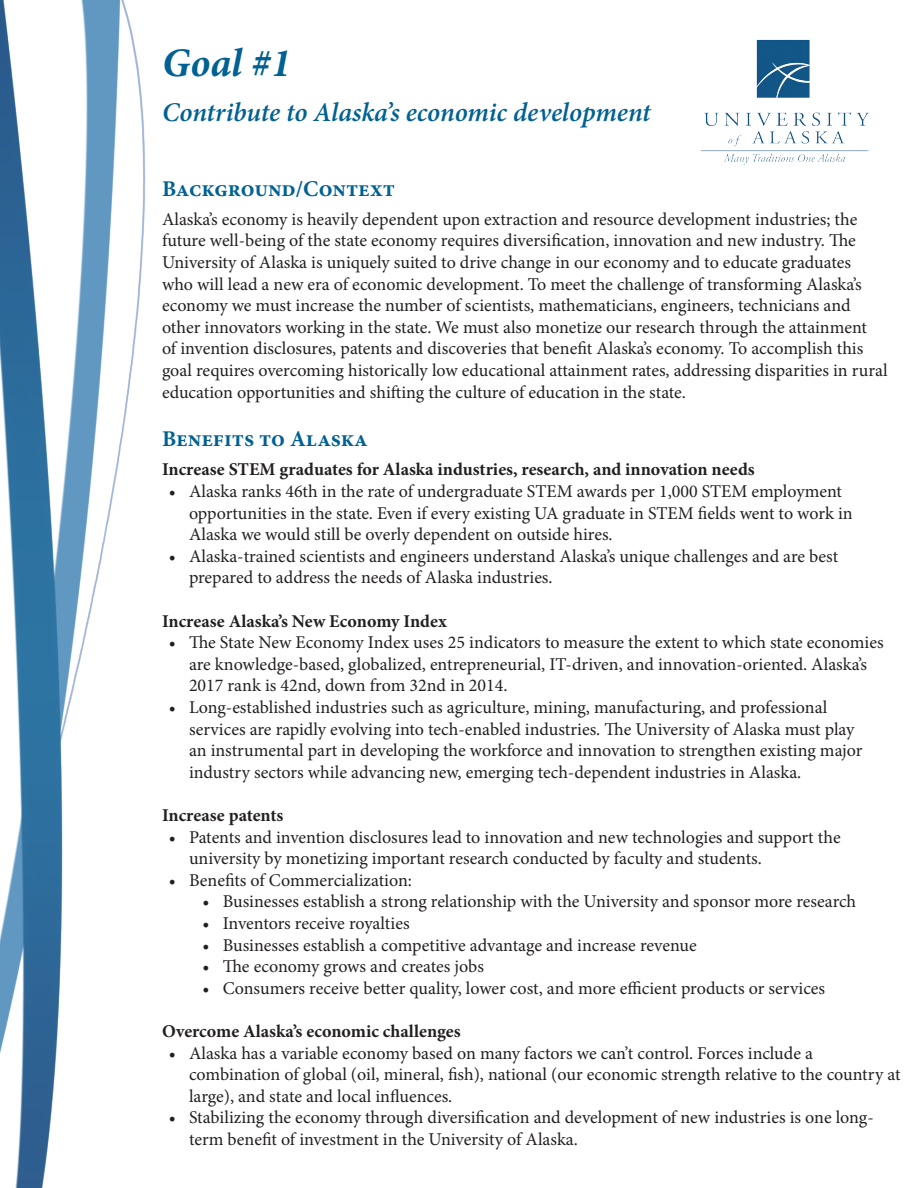
<style>
.page{position:relative;width:918px;height:1188px;background:#fff}
.page>*{position:absolute;margin:0;border:0;box-sizing:border-box;transform-origin:0 0}
.t1{font:italic 700 40.5px "Minion Pro";color:#006192}
.t2{font:italic 600 27px "Minion Pro";letter-spacing:-.005em;color:#006192}
.Subhead{font:700 22.5px "Minion Pro";color:#006192}
.t3{font:18px/21.6px "Minion Pro";color:#231f20}
.t4{font:700 18px "Minion Pro";color:#231f20}
</style>
<div class="page">
<img style="left:0;top:0;width:146px;height:1188px">
<img style="left:701px;top:39px;width:168px;height:126px">
<p class="t1" style="left:162px;top:34px;width:131px">Goal #1</p>
<p class="t2" style="left:162px;top:94px;width:490px">Contribute to Alaska’s economic development</p>
<p class="Subhead" style="left:162px;top:173px;width:235px">Background/Context</p>
<p class="t3" style="left:162px;top:208px;width:727px">Alaska’s economy is heavily dependent upon extraction and resource development industries; the future well-being of the state economy requires diversification, innovation and new industry. The University of Alaska is uniquely suited to drive change in our economy and to educate graduates<br>who will lead a new era of economic development. To meet the challenge of transforming Alaska’s economy we must increase the number of scientists, mathematicians, engineers, technicians and other innovators working in the state. We must also monetize our research through the attainment<br>of invention disclosures, patents and discoveries that benefit Alaska’s economy. To accomplish this goal requires overcoming historically low educational attainment rates, addressing disparities in rural education opportunities and shifting the culture of education in the state.</p>
<p class="Subhead" style="left:162px;top:423px;width:207px">Benefits to Alaska</p>
<p class="t4" style="left:162px;top:457px;width:594px">Increase STEM graduates for Alaska industries, research, and innovation needs</p>
<p class="t3" style="left:189px;top:480px;width:665px;text-indent:-20px">• Alaska ranks 46th in the rate of undergraduate STEM awards per 1,000 STEM employment opportunities in the state. Even if every existing UA graduate in STEM fields went to work in<br>Alaska we would still be overly dependent on outside hires.</p>
<p class="t3" style="left:189px;top:545px;width:651px;text-indent:-20px">• Alaska-trained scientists and engineers understand Alaska’s unique challenges and are best prepared to address the needs of Alaska industries.</p>
<p class="t4" style="left:162px;top:608px;width:286px">Increase Alaska’s New Economy Index</p>
<p class="t3" style="left:189px;top:632px;width:696px;text-indent:-20px">• The State New Economy Index uses 25 indicators to measure the extent to which state economies are knowledge-based, globalized, entrepreneurial, IT-driven, and innovation-oriented. Alaska’s<br>2017 rank is 42nd, down from 32nd in 2014.</p>
<p class="t3" style="left:189px;top:696px;width:675px;text-indent:-20px">• Long-established industries such as agriculture, mining, manufacturing, and professional services are rapidly evolving into tech-enabled industries. The University of Alaska must play an instrumental part in developing the workforce and innovation to strengthen existing major industry sectors while advancing new, emerging tech-dependent industries in Alaska.</p>
<p class="t4" style="left:162px;top:803px;width:123px">Increase patents</p>
<p class="t3" style="left:189px;top:826px;width:653px;text-indent:-20px">• Patents and invention disclosures lead to innovation and new technologies and support the university by monetizing important research conducted by faculty and students.</p>
<p class="t3" style="left:169px;top:869px;width:245px">• Benefits of Commercialization:</p>
<p class="t3" style="left:202px;top:891px;width:655px">• Businesses establish a strong relationship with the University and sponsor more research</p>
<p class="t3" style="left:202px;top:912px;width:209px">• Inventors receive royalties</p>
<p class="t3" style="left:202px;top:934px;width:496px">• Businesses establish a competitive advantage and increase revenue</p>
<p class="t3" style="left:202px;top:956px;width:283px">• The economy grows and creates jobs</p>
<p class="t3" style="left:202px;top:977px;width:624px">• Consumers receive better quality, lower cost, and more efficient products or services</p>
<p class="t4" style="left:162px;top:1019px;width:300px">Overcome Alaska’s economic challenges</p>
<p class="t3" style="left:189px;top:1042px;width:713px;text-indent:-20px">• Alaska has a variable economy based on many factors we can’t control. Forces include a combination of global (oil, mineral, fish), national (our economic strength relative to the country at large), and state and local influences.</p>
<p class="t3" style="left:189px;top:1107px;width:686px;text-indent:-20px">• Stabilizing the economy through diversification and development of new industries is one long&shy;term benefit of investment in the University of Alaska.</p>
</div>
